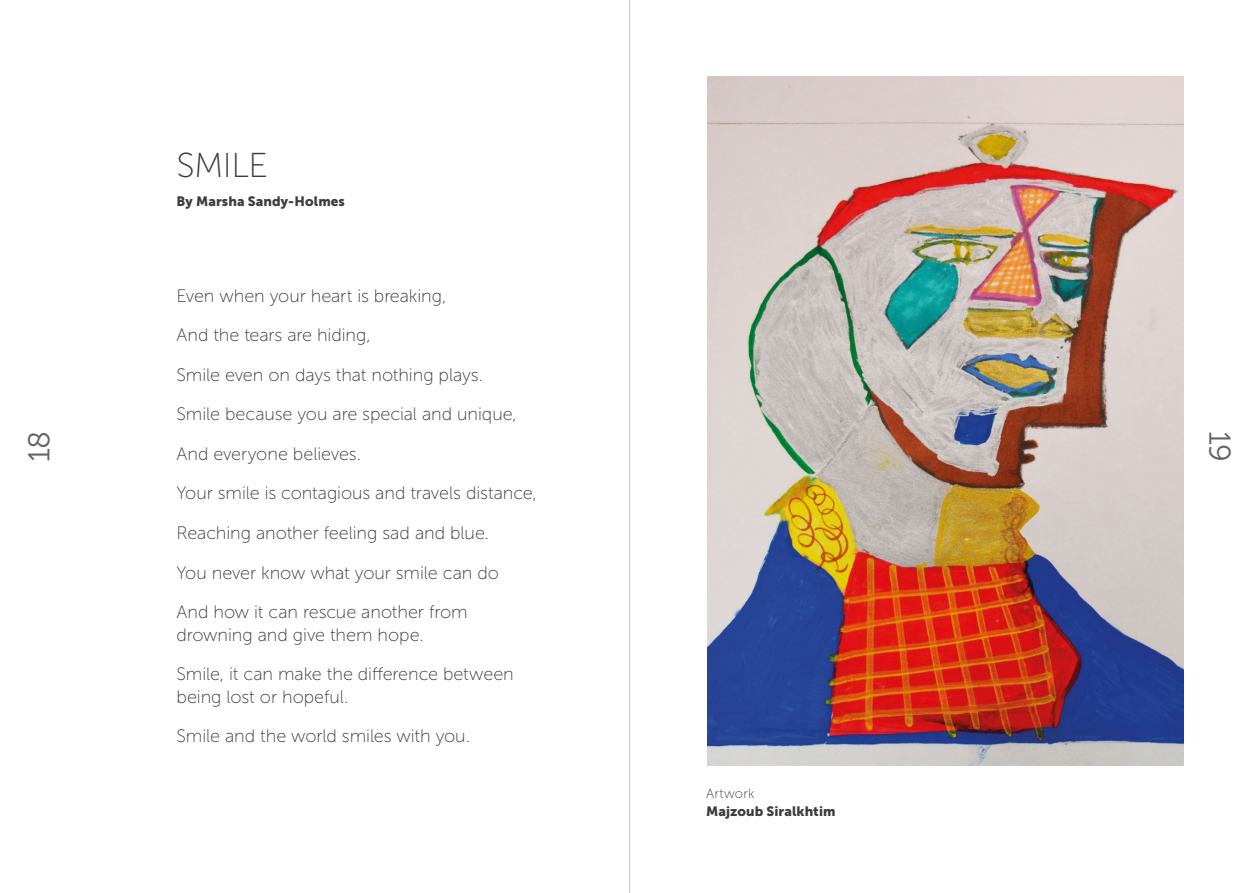
<style>
.page{position:relative;width:1259px;height:893px;background:#fff}
.page>*{position:absolute;margin:0;border:0;box-sizing:border-box;transform-origin:0 0}
.t1{font:34.5px "Museo Sans 100";letter-spacing:-.015em;color:#3c3c3b}
.t2{font:30px "Museo Sans 300";color:#646363}
.t3{font:18px/39.5px "Museo Sans 100";letter-spacing:-.005em;color:#3c3c3b}
.t4{font:13.5px "Museo Sans 900";letter-spacing:.01em;color:#3c3c3b}
.t5{font:13.5px "Museo Sans 100";letter-spacing:.015em;color:#3c3c3b}
</style>
<div class="page">
<img style="left:707px;top:77px;width:476px;height:688px">
<hr style="left:629px;top:0;width:1px;height:893px;background:#c6c6c6">
<h1 class="t1" style="left:176px;top:147px;width:93px">SMILE</h1>
<p class="t4" style="left:176px;top:194px;width:170px">By Marsha Sandy-Holmes</p>
<p class="t3" style="left:176px;top:276px;width:362px">Even when your heart is breaking,<br>And the tears are hiding,<br>Smile even on days that nothing plays.<br>Smile because you are special and unique, And everyone believes.<br>Your smile is contagious and travels distance, Reaching another feeling sad and blue.<br>You never know what your smile can do<br>And how it can rescue another from</p>
<p class="t3" style="left:176px;top:615px;width:339px">drowning and give them hope.<br>Smile, it can make the difference between</p>
<p class="t3" style="left:176px;top:677px;width:295px">being lost or hopeful.<br>Smile and the world smiles with you.</p>
<h2 class="t2" style="left:23px;top:462px;width:33px;rotate:-90deg">18</h2>
<h2 class="t2" style="left:1236px;top:431px;width:33px;rotate:90deg">19</h2>
<p class="t5" style="left:706px;top:786px;width:50px">Artwork</p>
<p class="t4" style="left:706px;top:803px;width:131px">Majzoub Siralkhtim</p>
</div>
